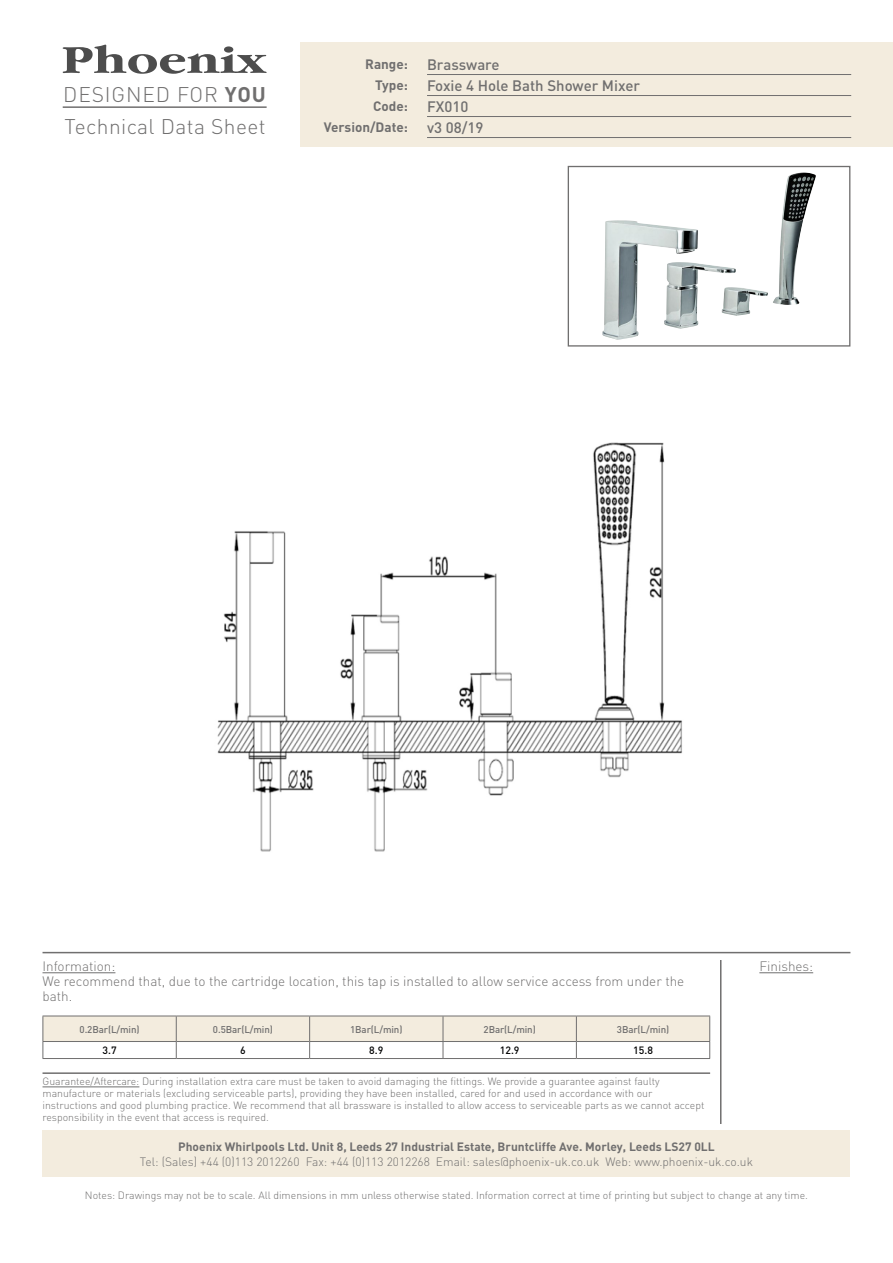
<style>
.page{position:relative;width:893px;height:1263px;background:#fff}
.page>*{position:absolute;margin:0;border:0;box-sizing:border-box;transform-origin:0 0}
.t1{font:300 21px "DIN";letter-spacing:.02em;color:#706f6f}
.t2{font:300 21px "DIN";letter-spacing:.04em;color:#706f6f}
.technical_header_det{font:500 15px "DIN";color:#706f6f}
.t3{font:300 13.5px/15px "DIN";color:#706f6f}
.t4{font:700 13.5px/21px "DIN";color:#706f6f;text-align:justify}
.t5{font:300 12px "DIN";color:#706f6f}
.t6{font:700 12px "DIN";color:#706f6f}
.t7{font:300 10.5px/12px "DIN";color:#706f6f}
.Body_copy{font:500 10.5px "DIN";color:#000}
.Product_Detail{font:500 10.5px "DIN";color:#000}
.t8{font:500 9.75px "DIN";letter-spacing:-.01em;color:#706f6f}
.s1{font-weight:700}
</style>
<div class="page">
<svg style="left:63px;top:45px;width:204px;height:29px"></svg>
<div style="left:300px;top:43px;width:593px;height:104px;background:#f3ecde"></div>
<div style="left:43px;top:1130px;width:807px;height:47px;background:#f3ecde"></div>
<hr style="left:63px;top:106px;width:204px;height:2px;background:#706f6f">
<hr style="left:43px;top:952px;width:807px;height:1px;background:#706f6f">
<hr style="left:43px;top:1072px;width:667px;height:2px;background:#706f6f">
<hr style="left:759px;top:972px;width:54px;height:1px;background:#706f6f">
<hr style="left:720px;top:960px;width:1px;height:164px;background:#706f6f">
<hr style="left:427px;top:74px;width:424px;height:1px;background:#706f6f">
<hr style="left:427px;top:95px;width:424px;height:1px;background:#706f6f">
<hr style="left:427px;top:116px;width:424px;height:1px;background:#706f6f">
<hr style="left:427px;top:137px;width:424px;height:1px;background:#706f6f">
<hr style="left:43px;top:972px;width:72px;height:1px;background:#706f6f">
<hr style="left:43px;top:1086px;width:96px;height:1px;background:#706f6f">
<img style="left:217px;top:442px;width:465px;height:410px">
<img style="left:602px;top:172px;width:214px;height:168px">
<div style="left:568px;top:166px;width:282px;height:181px;border:1px solid #706f6f"></div>
<svg style="left:43px;top:1016px;width:667px;height:42px"></svg>
<hr style="left:43px;top:1058px;width:133px;height:1px;background:#706f6f">
<hr style="left:176px;top:1058px;width:134px;height:1px;background:#706f6f">
<hr style="left:310px;top:1058px;width:133px;height:1px;background:#706f6f">
<hr style="left:443px;top:1058px;width:133px;height:1px;background:#706f6f">
<hr style="left:576px;top:1058px;width:134px;height:1px;background:#706f6f">
<h1 class="t2" style="left:63px;top:82px;width:204px">DESIGNED FOR <span class="s1">YOU</span></h1>
<p class="t4" style="left:373px;top:53px;width:36px;text-indent:-8px">Range:<br>Type:<br>Code:</p>
<h1 class="t1" style="left:65px;top:113px;width:203px">Technical Data Sheet</h1>
<p class="t4" style="left:324px;top:116px;width:86px">Version/Date:</p>
<p class="technical_header_det" style="left:427px;top:55px;width:74px">Brassware</p>
<p class="technical_header_det" style="left:427px;top:76px;width:214px">Foxie 4 Hole Bath Shower Mixer</p>
<p class="technical_header_det" style="left:427px;top:97px;width:43px">FX010</p>
<p class="technical_header_det" style="left:427px;top:118px;width:58px">v3 08/19</p>
<p class="t3" style="left:43px;top:958px;width:74px">Information:</p>
<p class="t3" style="left:43px;top:973px;width:643px">We recommend that, due to the cartridge location, this tap is installed to allow service access from under the bath.</p>
<p class="t8" style="left:80px;top:1023px;width:61px">0.2Bar(L/min)</p>
<p class="t8" style="left:213px;top:1023px;width:61px">0.5Bar(L/min)</p>
<p class="t8" style="left:350px;top:1023px;width:54px">1Bar(L/min)</p>
<p class="t8" style="left:484px;top:1023px;width:54px">2Bar(L/min)</p>
<p class="t8" style="left:617px;top:1023px;width:54px">3Bar(L/min)</p>
<p class="Body_copy" style="left:103px;top:1044px;width:16px">3.7</p>
<p class="Body_copy" style="left:240px;top:1044px;width:7px">6</p>
<p class="Body_copy" style="left:369px;top:1044px;width:16px">8.9</p>
<p class="Product_Detail" style="left:500px;top:1044px;width:21px">12.9</p>
<p class="Body_copy" style="left:633px;top:1044px;width:21px">15.8</p>
<p class="t7" style="left:43px;top:1075px;width:663px">Guarantee/Aftercare: During installation extra care must be taken to avoid damaging the fittings. We provide a guarantee against faulty manufacture or materials (excluding serviceable parts), providing they have been installed, cared for and used in accordance with our instructions and good plumbing practice. We recommend that all brassware is installed to allow access to serviceable parts as we cannot accept responsibility in the event that access is required.</p>
<p class="t3" style="left:759px;top:958px;width:55px">Finishes:</p>
<p class="t6" style="left:178px;top:1139px;width:538px">Phoenix Whirlpools Ltd. Unit 8, Leeds 27 Industrial Estate, Bruntcliffe Ave. Morley, Leeds LS27 0LL</p>
<p class="t5" style="left:140px;top:1154px;width:614px">Tel: (Sales) +44 (0)113 2012260 Fax: +44 (0)113 2012268 Email: sales@phoenix-uk.co.uk Web: www.phoenix-uk.co.uk</p>
<p class="t7" style="left:85px;top:1189px;width:725px">Notes: Drawings may not be to scale. All dimensions in mm unless otherwise stated. Information correct at time of printing but subject to change at any time.</p>
</div>
